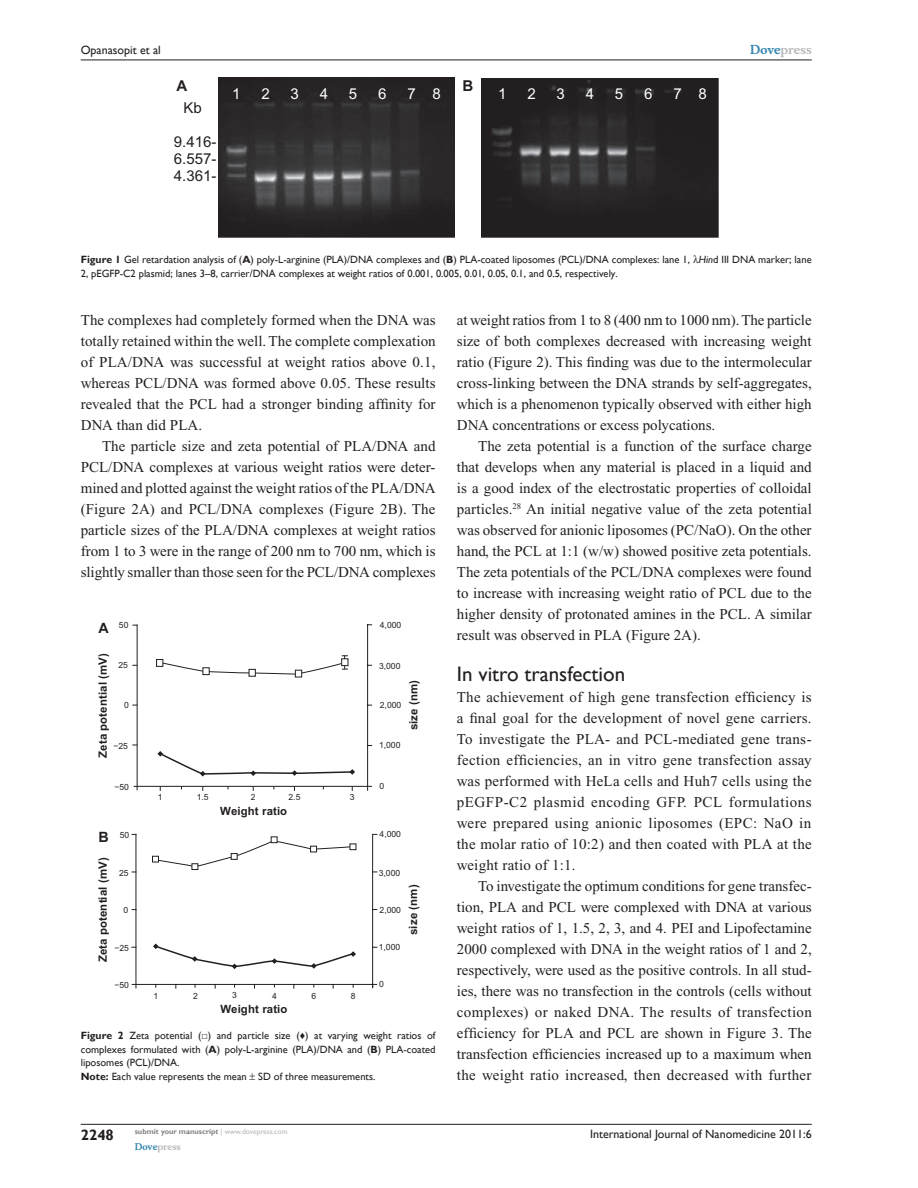
<style>
.page{position:relative;width:918px;height:1188px;background:#fff}
.page>*{position:absolute;margin:0;border:0;box-sizing:border-box;transform-origin:0 0}
.t1{font:21px "Gill Sans";color:#231f20}
.t2{font:15px/21px "Times New Roman";color:#231f20;text-align:justify}
.t3{font:15px/17px "Arial";color:#231f20;text-align:justify}
.t4{font:15px "Arial";color:#fff}
.t5{font:700 15px "Gill Sans";color:#231f20}
.t6{font:700 15px "Arial";color:#231f20}
.t7{font:700 14.25px "Arial";color:#231f20}
.t8{font:12px "Gill Sans";color:#231f20}
.t9{font:700 12px "Musee";color:#b8b9bc}
.t10{font:700 11.4px "Arial";letter-spacing:.01em;color:#231f20}
.t11{font:10.5px/13.5px "Gill Sans";color:#231f20}
.t12{font:700 9px "Musee";color:#b8b9bc}
.t13{font:8.55px "Arial";color:#231f20}
.t14{font:700 7.5px "Gill Sans";color:#808285}
.s1{color:#3485ae}
.s2{font-weight:700}
.s3{font-style:italic}
.s4{font-family:"Arial Narrow"}
.s5{font-family:"Arial"}
.s6{font-weight:400;color:#b8b9bc}
</style>
<div class="page">
<img style="left:482px;top:78px;width:237px;height:159px">
<img style="left:219px;top:78px;width:236px;height:159px">
<hr style="left:137px;top:625px;width:1px;height:165px;background:#231f20">
<hr style="left:134px;top:786px;width:238px;height:1px;background:#231f20">
<hr style="left:367px;top:625px;width:1px;height:165px;background:#231f20">
<svg style="left:155px;top:867px;width:195px;height:100px"></svg>
<hr style="left:136px;top:834px;width:1px;height:154px;background:#231f20">
<hr style="left:372px;top:834px;width:1px;height:154px;background:#231f20">
<hr style="left:132px;top:984px;width:245px;height:1px;background:#231f20">
<svg style="left:153px;top:944px;width:6px;height:5px"></svg>
<svg style="left:152px;top:655px;width:205px;height:212px"></svg>
<svg style="left:192px;top:956px;width:6px;height:6px"></svg>
<svg style="left:232px;top:964px;width:5px;height:5px"></svg>
<svg style="left:272px;top:958px;width:5px;height:6px"></svg>
<svg style="left:311px;top:963px;width:6px;height:6px"></svg>
<svg style="left:350px;top:951px;width:6px;height:6px"></svg>
<hr style="left:81px;top:1124px;width:731px;height:1px;background:#231f20">
<hr style="left:81px;top:60px;width:731px;height:1px;background:#231f20">
<p class="t8" style="left:81px;top:43px;width:82px">Opanasopit et al</p>
<p class="t6" style="left:176px;top:77px;width:12px">A</p>
<p class="t3" style="left:183px;top:100px;width:20px">Kb</p>
<p class="t3" style="left:174px;top:134px;width:44px">9.416- 6.557- 4.361-</p>
<p class="t6" style="left:463px;top:77px;width:12px">B</p>
<p class="t4" style="left:232px;top:85px;width:10px">1</p>
<p class="t4" style="left:432px;top:85px;width:10px">8</p>
<p class="t4" style="left:261px;top:85px;width:10px">2</p>
<p class="t4" style="left:291px;top:85px;width:10px">3</p>
<p class="t4" style="left:320px;top:85px;width:10px">4</p>
<p class="t4" style="left:349px;top:85px;width:10px">5</p>
<p class="t4" style="left:378px;top:85px;width:10px">6</p>
<p class="t4" style="left:407px;top:85px;width:10px">7</p>
<p class="t4" style="left:498px;top:85px;width:10px">1</p>
<p class="t4" style="left:698px;top:85px;width:10px">8</p>
<p class="t4" style="left:527px;top:85px;width:10px">2</p>
<p class="t4" style="left:557px;top:85px;width:10px">3</p>
<p class="t4" style="left:586px;top:85px;width:10px">4</p>
<p class="t4" style="left:615px;top:85px;width:10px">5</p>
<p class="t4" style="left:644px;top:85px;width:10px">6</p>
<p class="t4" style="left:673px;top:85px;width:10px">7</p>
<p class="t9" style="left:750px;top:43px;width:63px"><span class="s1">Dove</span>press</p>
<p class="t11" style="left:81px;top:253px;width:732px"><span class="s2">Figure 1</span> Gel retardation analysis of (<span class="s2">A</span>) poly-L-arginine (PLA)/DNA complexes and (<span class="s2">B</span>) PLA-coated liposomes (PCL)/DNA complexes: lane 1, <span class="s3">Hin</span>d III DNA marker; lane<br>2, pEGFP-C2 plasmid; lanes 3–8, carrier/DNA complexes at weight ratios of 0.001, 0.005, 0.01, 0.05, 0.1, and 0.5, respectively.</p>
<p class="t2" style="left:81px;top:309px;width:356px">The complexes had completely formed when the DNA was totally retained within the well. The complete complexation of PLA/DNA was successful at weight ratios above 0.1, whereas PCL/DNA was formed above 0.05. These results revealed that the PCL had a stronger binding affinity for DNA than did PLA.</p>
<p class="t2" style="left:81px;top:435px;width:356px;text-indent:21px">The particle size and zeta potential of PLA/DNA and PCL/DNA complexes at various weight ratios were deter&shy;mined and plotted against the weight ratios of the PLA/DNA (Figure 2A) and PCL/DNA complexes (Figure 2B). The particle sizes of the PLA/DNA complexes at weight ratios from 1 to 3 were in the range of 200 nm to 700 nm, which is slightly smaller than those seen for the PCL/DNA complexes</p>
<p class="t13" style="left:119px;top:620px;width:11px">50</p>
<p class="t13" style="left:118px;top:660px;width:11px">25</p>
<p class="t13" style="left:124px;top:700px;width:6px">0</p>
<p class="t13" style="left:114px;top:741px;width:16px">−25</p>
<p class="t13" style="left:114px;top:782px;width:16px">−50</p>
<p class="t7" style="left:99px;top:620px;width:12px">A</p>
<p class="t10" style="left:96px;top:758px;width:106px;rotate:-90deg">Zeta potential (mV)</p>
<p class="t13" style="left:158px;top:792px;width:6px">1</p>
<p class="t13" style="left:197px;top:792px;width:13px">1.5</p>
<p class="t13" style="left:251px;top:792px;width:6px">2</p>
<p class="t13" style="left:289px;top:792px;width:13px">2.5</p>
<p class="t13" style="left:350px;top:792px;width:6px">3</p>
<p class="t10" style="left:220px;top:805px;width:69px">Weight ratio</p>
<p class="t13" style="left:380px;top:620px;width:23px">4,000</p>
<p class="t13" style="left:379px;top:661px;width:23px">3,000</p>
<p class="t13" style="left:380px;top:700px;width:23px">2,000</p>
<p class="t13" style="left:379px;top:740px;width:23px">1,000</p>
<p class="t13" style="left:379px;top:782px;width:6px">0</p>
<p class="t13" style="left:120px;top:830px;width:11px">50</p>
<p class="t13" style="left:380px;top:829px;width:23px">4,000</p>
<p class="t13" style="left:379px;top:868px;width:23px">3,000</p>
<p class="t13" style="left:380px;top:905px;width:23px">2,000</p>
<p class="t13" style="left:379px;top:942px;width:23px">1,000</p>
<p class="t13" style="left:379px;top:980px;width:6px">0</p>
<p class="t7" style="left:99px;top:829px;width:12px">B</p>
<p class="t10" style="left:96px;top:962px;width:106px;rotate:-90deg">Zeta potential (mV)</p>
<p class="t13" style="left:119px;top:868px;width:11px">25</p>
<p class="t13" style="left:124px;top:905px;width:6px">0</p>
<p class="t13" style="left:114px;top:943px;width:16px">−25</p>
<p class="t13" style="left:115px;top:980px;width:16px">−50</p>
<p class="t13" style="left:153px;top:991px;width:6px">1</p>
<p class="t13" style="left:193px;top:991px;width:6px">2</p>
<p class="t13" style="left:232px;top:991px;width:6px">3</p>
<p class="t13" style="left:272px;top:991px;width:6px">4</p>
<p class="t13" style="left:311px;top:991px;width:6px">6</p>
<p class="t10" style="left:220px;top:1003px;width:69px">Weight ratio</p>
<p class="t13" style="left:351px;top:991px;width:6px">8</p>
<p class="t10" style="left:407px;top:730px;width:52px;rotate:-90deg">size (nm)</p>
<p class="t10" style="left:407px;top:935px;width:52px;rotate:-90deg">size (nm)</p>
<p class="t11" style="left:81px;top:1029px;width:356px"><span class="s2">Figure 2</span> Zeta potential (<span class="s4">□</span>) and particle size (<span class="s5">♦</span>) at varying weight ratios of complexes formulated with (<span class="s2">A</span>) poly-L-arginine (PLA)/DNA and (<span class="s2">B</span>) PLA-coated liposomes (PCL)/DNA.<br><span class="s2">Note:</span> Each value represents the mean SD of three measurements.</p>
<p class="t5" style="left:81px;top:1126px;width:35px">2248</p>
<p class="t14" style="left:135px;top:1127px;width:154px">submit your manuscript <span class="s6">| www.dovepress.com</span></p>
<p class="t12" style="left:135px;top:1141px;width:48px"><span class="s1">Dove</span>press</p>
<p class="t2" style="left:457px;top:309px;width:356px">at weight ratios from 1 to 8 (400 nm to 1000 nm). The particle size of both complexes decreased with increasing weight ratio (Figure 2). This finding was due to the intermolecular cross-linking between the DNA strands by self-aggregates, which is a phenomenon typically observed with either high DNA concentrations or excess polycations.</p>
<p class="t2" style="left:457px;top:435px;width:356px;text-indent:21px">The zeta potential is a function of the surface charge that develops when any material is placed in a liquid and is a good index of the electrostatic properties of colloidal particles.<sup>28</sup> An initial negative value of the zeta potential was observed for anionic liposomes (PC/NaO). On the other hand, the PCL at 1:1 (w/w) showed positive zeta potentials.<br>The zeta potentials of the PCL/DNA complexes were found to increase with increasing weight ratio of PCL due to the higher density of protonated amines in the PCL. A similar result was observed in PLA (Figure 2A).</p>
<h1 class="t1" style="left:457px;top:661px;width:170px">In vitro transfection</h1>
<p class="t2" style="left:457px;top:686px;width:356px">The achievement of high gene transfection efficiency is a final goal for the development of novel gene carriers.<br>To investigate the PLA- and PCL-mediated gene trans&shy;fection efficiencies, an in vitro gene transfection assay was performed with HeLa cells and Huh7 cells using the pEGFP-C2 plasmid encoding GFP. PCL formulations were prepared using anionic liposomes (EPC: NaO in the molar ratio of 10:2) and then coated with PLA at the weight ratio of 1:1.</p>
<p class="t2" style="left:457px;top:875px;width:357px;text-indent:21px">To investigate the optimum conditions for gene transfec&shy;tion, PLA and PCL were complexed with DNA at various weight ratios of 1, 1.5, 2, 3, and 4. PEI and Lipofectamine 2000 complexed with DNA in the weight ratios of 1 and 2, respectively, were used as the positive controls. In all stud&shy;ies, there was no transfection in the controls (cells without complexes) or naked DNA. The results of transfection efficiency for PLA and PCL are shown in Figure 3. The transfection efficiencies increased up to a maximum when the weight ratio increased, then decreased with further</p>
<p class="t8" style="left:590px;top:1127px;width:223px">International Journal of Nanomedicine 2011:6</p>
</div>
